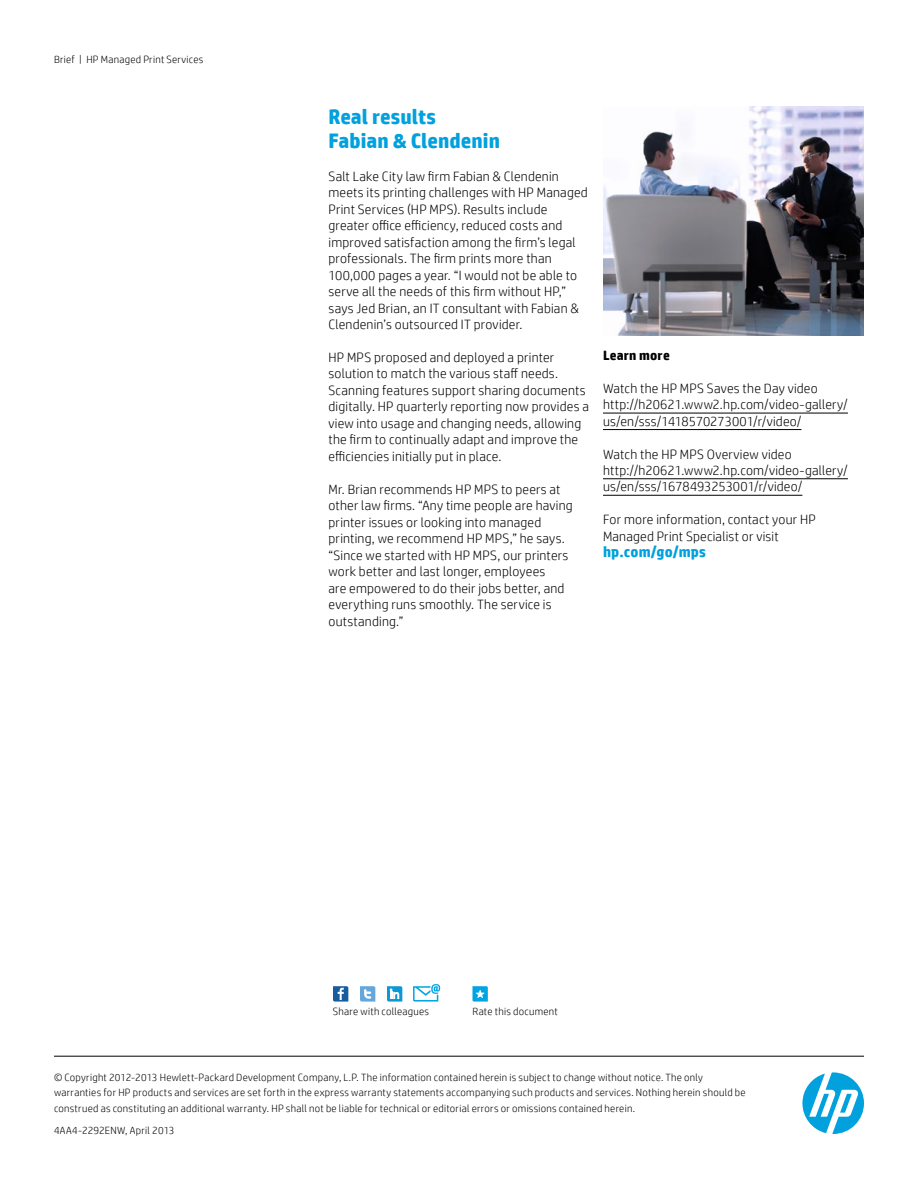
<style>
.page{position:relative;width:918px;height:1188px;background:#fff}
.page>*{position:absolute;margin:0;border:0;box-sizing:border-box;transform-origin:0 0}
.t1{font:700 21px/24px "HP Simplified";color:#00a1dd}
.t2{font:700 15px "HP Simplified";letter-spacing:.01em;color:#00a1dd}
.t3{font:300 13.5px/16.5px "HP Simplified";letter-spacing:.015em;color:#000}
.t4{font:700 13.5px "HP Simplified";letter-spacing:.015em;color:#000}
.t5{font:300 10.5px/15.5px "HP Simplified";letter-spacing:.025em;color:#000}
</style>
<div class="page">
<hr style="left:54px;top:1056px;width:810px;height:1px;background:#000">
<svg style="left:802px;top:1072px;width:62px;height:62px"></svg>
<hr style="left:603px;top:413px;width:245px;height:1px;background:#000">
<hr style="left:603px;top:429px;width:198px;height:1px;background:#000">
<hr style="left:603px;top:479px;width:245px;height:1px;background:#000">
<hr style="left:603px;top:495px;width:199px;height:1px;background:#000">
<img style="left:603px;top:107px;width:261px;height:228px">
<svg style="left:473px;top:986px;width:15px;height:16px"></svg>
<svg style="left:333px;top:986px;width:15px;height:16px"></svg>
<svg style="left:360px;top:986px;width:15px;height:16px"></svg>
<svg style="left:387px;top:986px;width:15px;height:16px"></svg>
<svg style="left:413px;top:984px;width:27px;height:18px"></svg>
<p class="t5" style="left:54px;top:51px;width:151px">Brief | HP Managed Print Services</p>
<h1 class="t1" style="left:328px;top:104px;width:173px">Real results<br>Fabian &amp; Clendenin</h1>
<p class="t3" style="left:328px;top:168px;width:261px">Salt Lake City law firm Fabian &amp; Clendenin meets its printing challenges with HP Managed Print Services (HP MPS). Results include greater office efficiency, reduced costs and improved satisfaction among the firm’s legal professionals. The firm prints more than 100,000 pages a year. “I would not be able to serve all the needs of this firm without HP,” says Jed Brian, an IT consultant with Fabian &amp; Clendenin’s outsourced IT provider.</p>
<p class="t3" style="left:328px;top:349px;width:262px">HP MPS proposed and deployed a printer solution to match the various staff needs.<br>Scanning features support sharing documents digitally. HP quarterly reporting now provides a view into usage and changing needs, allowing the firm to continually adapt and improve the efficiencies initially put in place.</p>
<p class="t3" style="left:328px;top:480px;width:246px">Mr. Brian recommends HP MPS to peers at other law firms. “Any time people are having printer issues or looking into managed printing, we recommend HP MPS,” he says. “Since we started with HP MPS, our printers work better and last longer, employees<br>are empowered to do their jobs better, and everything runs smoothly. The service is outstanding.”</p>
<p class="t4" style="left:603px;top:347px;width:68px">Learn more</p>
<p class="t3" style="left:603px;top:380px;width:246px">Watch the HP MPS Saves the Day video http://h20621.www2.hp.com/video-gallery/ us/en/sss/1418570273001/r/video/</p>
<p class="t3" style="left:603px;top:445px;width:246px">Watch the HP MPS Overview video http://h20621.www2.hp.com/video-gallery/ us/en/sss/1678493253001/r/video/</p>
<p class="t3" style="left:603px;top:511px;width:214px">For more information, contact your HP<br>Managed Print Specialist or visit</p>
<p class="t2" style="left:603px;top:543px;width:105px">hp.com/go/mps</p>
<p class="t5" style="left:333px;top:1003px;width:98px">Share with colleagues</p>
<p class="t5" style="left:472px;top:1003px;width:87px">Rate this document</p>
<p class="t5" style="left:54px;top:1069px;width:693px">© Copyright 2012-2013 Hewlett-Packard Development Company, L.P. The information contained herein is subject to change without notice. The only warranties for HP products and services are set forth in the express warranty statements accompanying such products and services. Nothing herein should be construed as constituting an additional warranty. HP shall not be liable for technical or editorial errors or omissions contained herein.</p>
<p class="t5" style="left:54px;top:1122px;width:122px">4AA4-2292ENW, April 2013</p>
</div>
